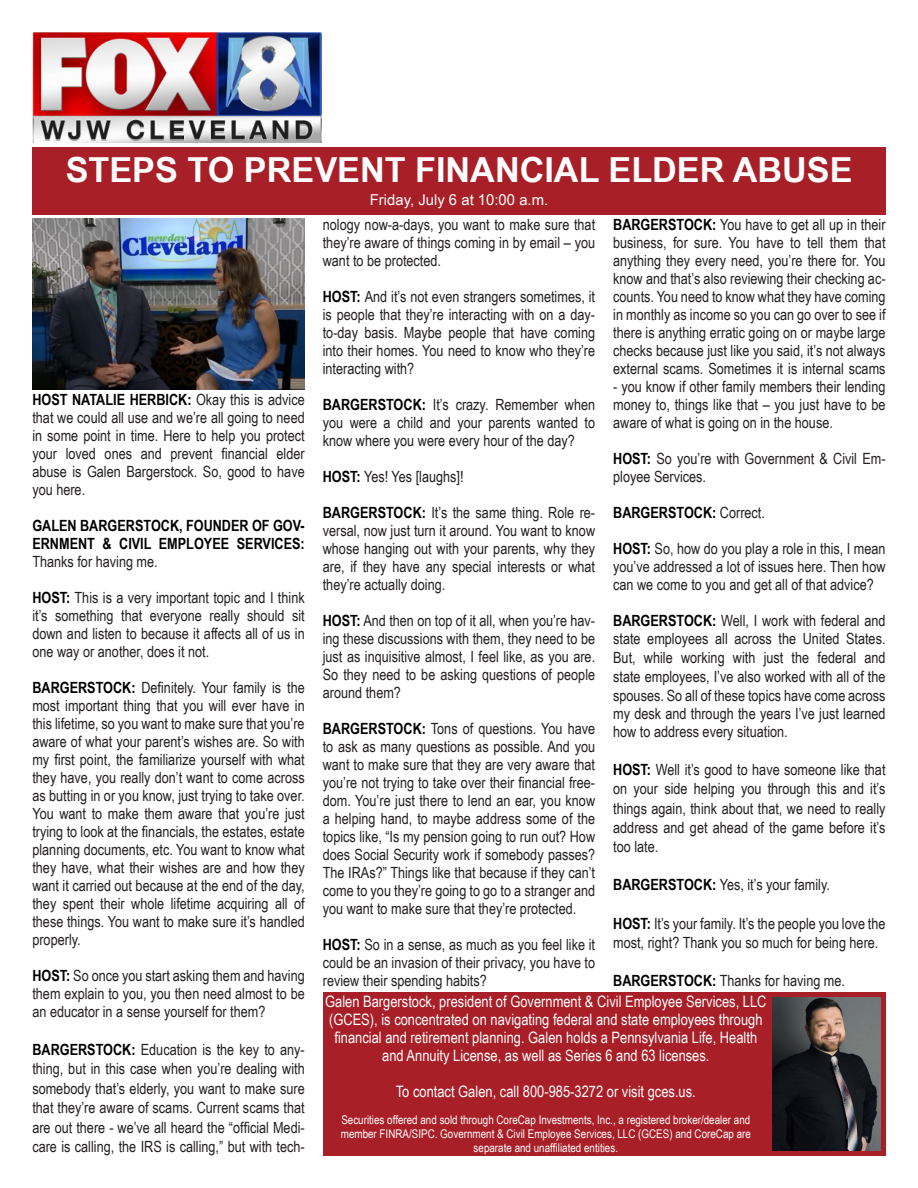
<style>
.page{position:relative;width:918px;height:1188px;background:#fff}
.page>*{position:absolute;margin:0;border:0;box-sizing:border-box;transform-origin:0 0}
.t1{font:700 34.5px "Arial Narrow";color:#fff;scale:1.21 1}
.t2{font:15.75px/18px "Arial Narrow";color:#fff;text-align:center}
.t3{font:15.45px/18px "Arial Narrow";color:#231f20;text-align:justify}
.t4{font:700 15.45px/18px "Arial Narrow";color:#000;text-align:justify}
.t5{font:15px "Arial Narrow";color:#fff;scale:1.21 1}
.t6{font:12px/14.4px "Arial Narrow";color:#fff;text-align:center}
.s1{font-weight:700;color:#000}
.s2{font-weight:400;color:#231f20}
</style>
<div class="page">
<div style="left:323px;top:992px;width:563px;height:164px;background:#a81f27"></div>
<img style="left:772px;top:997px;width:109px;height:154px">
<img style="left:33px;top:219px;width:272px;height:171px">
<div style="left:32px;top:147px;width:854px;height:67px;background:#a81f27"></div>
<img style="left:32px;top:32px;width:289px;height:111px">
<p class="t1" style="left:66px;top:144px;width:652px">STEPS TO PREVENT FINANCIAL ELDER ABUSE</p>
<p class="t5" style="left:370px;top:188px;width:149px">Friday, July 6 at 10:00 a.m.</p>
<p class="t3" style="left:32px;top:390px;width:274px"><span class="s1">HOST NATALIE HERBICK:</span> Okay this is advice that we could all use and we’re all going to need in some point in time. Here to help you protect your loved ones and prevent financial elder abuse is Galen Bargerstock. So, good to have you here.</p>
<p class="t4" style="left:32px;top:516px;width:274px">GALEN BARGERSTOCK, FOUNDER OF GOV-ERNMENT &amp; CIVIL EMPLOYEE SERVICES:<br><span class="s2">Thanks for having me.</span></p>
<p class="t3" style="left:32px;top:588px;width:274px"><span class="s1">HOST:</span> This is a very important topic and I think it’s something that everyone really should sit down and listen to because it affects all of us in one way or another, does it not.</p>
<p class="t3" style="left:32px;top:678px;width:274px"><span class="s1">BARGERSTOCK:</span> Definitely. Your family is the most important thing that you will ever have in this lifetime, so you want to make sure that you’re aware of what your parent’s wishes are. So with my first point, the familiarize yourself with what they have, you really don’t want to come across as butting in or you know, just trying to take over.<br>You want to make them aware that you’re just trying to look at the financials, the estates, estate planning documents, etc. You want to know what they have, what their wishes are and how they want it carried out because at the end of the day, they spent their whole lifetime acquiring all of these things. You want to make sure it’s handled properly.</p>
<p class="t3" style="left:32px;top:966px;width:274px"><span class="s1">HOST:</span> So once you start asking them and having them explain to you, you then need almost to be an educator in a sense yourself for them?</p>
<p class="t3" style="left:32px;top:1039px;width:274px;line-height:19.5px"><span class="s1">BARGERSTOCK:</span> Education is the key to any&shy;thing, but in this case when you’re dealing with somebody that’s elderly, you want to make sure that they’re aware of scams. Current scams that are out there - we’ve all heard the “official Medi&shy;care is calling, the IRS is calling,” but with tech-</p>
<p class="t3" style="left:613px;top:215px;width:274px"><span class="s1">BARGERSTOCK:</span> You have to get all up in their business, for sure. You have to tell them that anything they every need, you’re there for. You know and that’s also reviewing their checking ac&shy;counts. You need to know what they have coming in monthly as income so you can go over to see if there is anything erratic going on or maybe large checks because just like you said, it’s not always external scams. Sometimes it is internal scams</p>
<p class="t3" style="left:613px;top:377px;width:274px">- you know if other family members their lending money to, things like that – you just have to be aware of what is going on in the house.</p>
<p class="t3" style="left:613px;top:449px;width:274px"><span class="s1">HOST:</span> So you’re with Government &amp; Civil Em&shy;ployee Services.</p>
<p class="t4" style="left:613px;top:503px;width:153px">BARGERSTOCK: <span class="s2">Correct.</span></p>
<p class="t3" style="left:613px;top:539px;width:274px"><span class="s1">HOST:</span> So, how do you play a role in this, I mean you’ve addressed a lot of issues here. Then how can we come to you and get all of that advice?</p>
<p class="t3" style="left:613px;top:611px;width:274px;line-height:18.5px"><span class="s1">BARGERSTOCK:</span> Well, I work with federal and state employees all across the United States.<br>But, while working with just the federal and state employees, I’ve also worked with all of the spouses. So all of these topics have come across my desk and through the years I’ve just learned how to address every situation.</p>
<p class="t3" style="left:613px;top:760px;width:274px;line-height:19.2px"><span class="s1">HOST:</span> Well it’s good to have someone like that on your side helping you through this and it’s things again, think about that, we need to really address and get ahead of the game before it’s too late.</p>
<p class="t3" style="left:613px;top:875px;width:218px"><span class="s1">BARGERSTOCK:</span> Yes, it’s your family.</p>
<p class="t3" style="left:613px;top:913px;width:274px;line-height:19.2px"><span class="s1">HOST:</span> It’s your family. It’s the people you love the most, right? Thank you so much for being here.</p>
<p class="t3" style="left:613px;top:971px;width:233px"><span class="s1">BARGERSTOCK:</span> Thanks for having me.</p>
<p class="t2" style="left:325px;top:992px;width:443px">Galen Bargerstock, president of Government &amp; Civil Employee Services, LLC (GCES), is concentrated on navigating federal and state employees through financial and retirement planning. Galen holds a Pennsylvania Life, Health and Annuity License, as well as Series 6 and 63 licenses.</p>
<p class="t2" style="left:396px;top:1082px;width:302px">To contact Galen, call 800-985-3272 or visit gces.us.</p>
<p class="t6" style="left:341px;top:1112px;width:412px">Securities offered and sold through CoreCap Investments, Inc., a registered broker/dealer and member FINRA/SIPC. Government &amp; Civil Employee Services, LLC (GCES) and CoreCap are separate and unaffiliated entities.</p>
<p class="t3" style="left:323px;top:215px;width:274px">nology now-a-days, you want to make sure that they’re aware of things coming in by email – you want to be protected.</p>
<p class="t3" style="left:323px;top:287px;width:274px"><span class="s1">HOST:</span> And it’s not even strangers sometimes, it is people that they’re interacting with on a day&shy;to-day basis. Maybe people that have coming into their homes. You need to know who they’re interacting with?</p>
<p class="t3" style="left:323px;top:395px;width:274px"><span class="s1">BARGERSTOCK:</span> It’s crazy. Remember when you were a child and your parents wanted to know where you were every hour of the day?</p>
<p class="t3" style="left:323px;top:467px;width:142px"><span class="s1">HOST:</span> Yes! Yes [laughs]!</p>
<p class="t3" style="left:323px;top:503px;width:274px"><span class="s1">BARGERSTOCK:</span> It’s the same thing. Role re&shy;versal, now just turn it around. You want to know whose hanging out with your parents, why they are, if they have any special interests or what they’re actually doing.</p>
<p class="t3" style="left:323px;top:611px;width:274px"><span class="s1">HOST:</span> And then on top of it all, when you’re hav&shy;ing these discussions with them, they need to be just as inquisitive almost, I feel like, as you are.<br>So they need to be asking questions of people around them?</p>
<p class="t3" style="left:323px;top:719px;width:274px"><span class="s1">BARGERSTOCK:</span> Tons of questions. You have to ask as many questions as possible. And you want to make sure that they are very aware that you’re not trying to take over their financial free&shy;dom. You’re just there to lend an ear, you know a helping hand, to maybe address some of the topics like, “Is my pension going to run out? How does Social Security work if somebody passes?<br>The IRAs?” Things like that because if they can’t come to you they’re going to go to a stranger and you want to make sure that they’re protected.</p>
<p class="t3" style="left:323px;top:935px;width:274px"><span class="s1">HOST:</span> So in a sense, as much as you feel like it could be an invasion of their privacy, you have to review their spending habits?</p>
</div>
